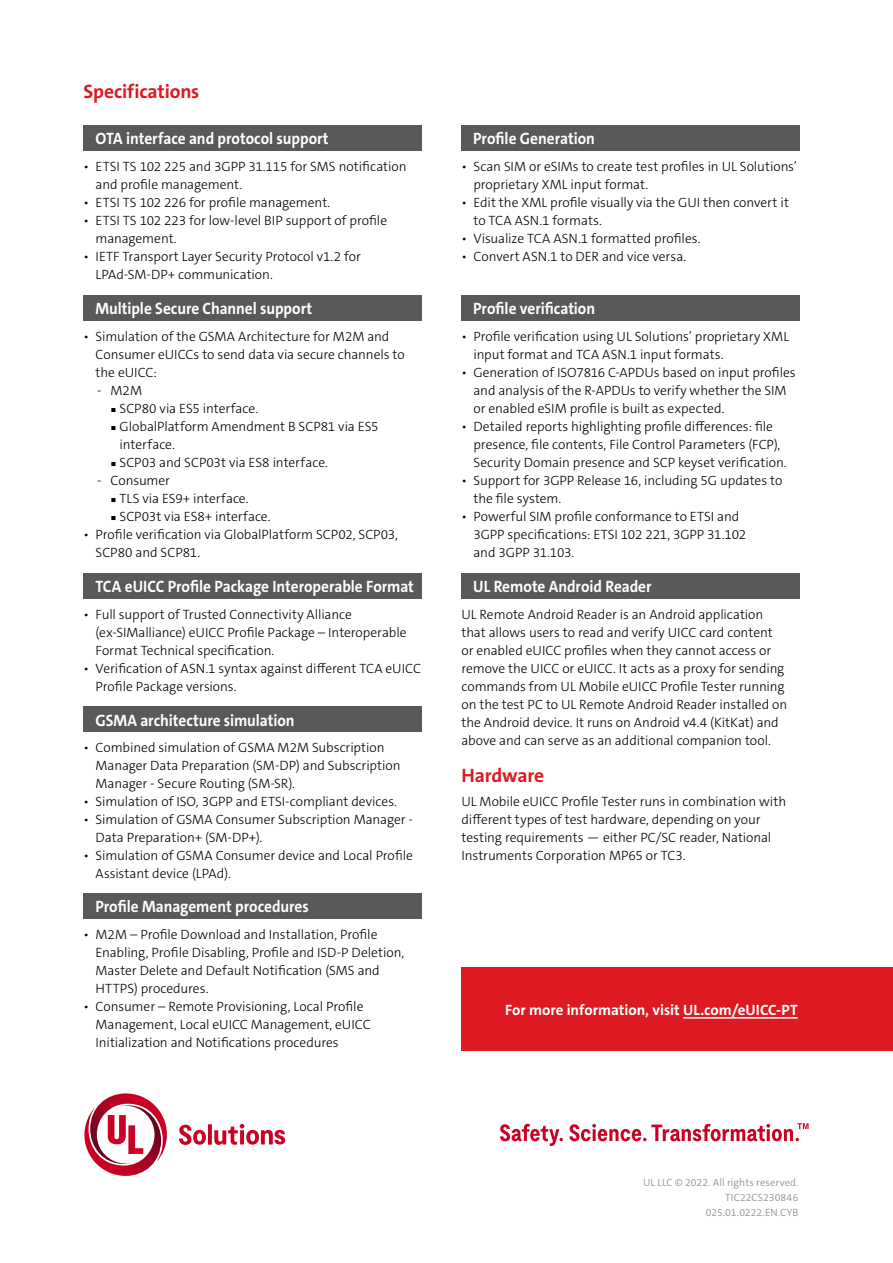
<style>
.page{position:relative;width:893px;height:1263px;background:#fff}
.page>*{position:absolute;margin:0;border:0;box-sizing:border-box;transform-origin:0 0}
.t1{font:700 19.5px "The Sans C5";letter-spacing:-.005em;color:#dd1a21}
.t2{font:700 16.5px "The Sans C5";letter-spacing:-.005em;color:#fff;scale:.93 1}
.t3{font:700 15px "The Sans C5";color:#fff}
.t4{font:300 13.5px/18px "The Sans C5";letter-spacing:-.005em;color:#000}
.t5{font:300 10.5px/15px "The Sans C5";letter-spacing:.005em;color:#939598;text-align:right}
</style>
<div class="page">
<svg style="left:84px;top:1093px;width:201px;height:83px"></svg>
<svg style="left:500px;top:1123px;width:308px;height:23px"></svg>
<div style="left:461px;top:968px;width:432px;height:83px;background:#dd1a21"></div>
<hr style="left:683px;top:1017px;width:115px;height:1px;background:#fff">
<div style="left:84px;top:125px;width:338px;height:26px;background:#58595b"></div>
<div style="left:84px;top:707px;width:338px;height:25px;background:#58595b"></div>
<div style="left:84px;top:295px;width:338px;height:25px;background:#58595b"></div>
<div style="left:84px;top:573px;width:338px;height:26px;background:#58595b"></div>
<div style="left:84px;top:893px;width:338px;height:26px;background:#58595b"></div>
<div style="left:461px;top:125px;width:339px;height:26px;background:#58595b"></div>
<div style="left:461px;top:295px;width:339px;height:25px;background:#58595b"></div>
<div style="left:461px;top:573px;width:339px;height:26px;background:#58595b"></div>
<h1 class="t1" style="left:84px;top:79px;width:117px">Specifications</h1>
<p class="t2" style="left:95px;top:128px;width:252px">OTA interface and protocol support</p>
<p class="t4" style="left:96px;top:158px;width:313px;text-indent:-12px">• ETSI TS 102 225 and 3GPP 31.115 for SMS notification and profile management.</p>
<p class="t4" style="left:84px;top:194px;width:248px">• ETSI TS 102 226 for profile management.</p>
<p class="t4" style="left:96px;top:212px;width:293px;text-indent:-12px">• ETSI TS 102 223 for low-level BIP support of profile management.</p>
<p class="t4" style="left:96px;top:248px;width:267px;text-indent:-12px">• IETF Transport Layer Security Protocol v1.2 for<br>LPAd-SM-DP+ communication.</p>
<p class="t2" style="left:95px;top:297px;width:235px">Multiple Secure Channel support</p>
<p class="t4" style="left:96px;top:327px;width:311px;text-indent:-12px">• Simulation of the GSMA Architecture for M2M and<br>Consumer eUICCs to send data via secure channels to the eUICC:</p>
<p class="t4" style="left:97px;top:381px;width:46px">- M2M</p>
<p class="t4" style="left:108px;top:399px;width:152px">▗ SCP80 via ES5 interface.</p>
<p class="t4" style="left:108px;top:417px;width:273px">▗ GlobalPlatform Amendment B SCP81 via ES5</p>
<p class="t4" style="left:120px;top:435px;width:57px">interface.</p>
<p class="t4" style="left:108px;top:453px;width:222px">▗ SCP03 and SCP03t via ES8 interface.</p>
<p class="t4" style="left:108px;top:471px;width:164px;text-indent:-11px">- Consumer<br>▗ TLS via ES9+ interface.<br>▗ SCP03t via ES8+ interface.</p>
<p class="t4" style="left:96px;top:525px;width:304px;text-indent:-12px">• Profile verification via GlobalPlatform SCP02, SCP03,<br>SCP80 and SCP81.</p>
<p class="t2" style="left:95px;top:576px;width:344px">TCA eUICC Profile Package Interoperable Format</p>
<p class="t4" style="left:96px;top:605px;width:313px;text-indent:-12px">• Full support of Trusted Connectivity Alliance (ex-SIMalliance) eUICC Profile Package – Interoperable<br>Format Technical specification.</p>
<p class="t4" style="left:96px;top:659px;width:327px;text-indent:-12px">• Verification of ASN.1 syntax against different TCA eUICC<br>Profile Package versions.</p>
<p class="t2" style="left:95px;top:709px;width:216px">GSMA architecture simulation</p>
<p class="t4" style="left:96px;top:739px;width:307px;text-indent:-12px">• Combined simulation of GSMA M2M Subscription<br>Manager Data Preparation (SM-DP) and Subscription<br>Manager - Secure Routing (SM-SR).</p>
<p class="t4" style="left:84px;top:793px;width:315px">• Simulation of ISO, 3GPP and ETSI-compliant devices.</p>
<p class="t4" style="left:96px;top:811px;width:319px;text-indent:-12px">• Simulation of GSMA Consumer Subscription Manager -<br>Data Preparation+ (SM-DP+).</p>
<p class="t4" style="left:96px;top:847px;width:319px;text-indent:-12px">• Simulation of GSMA Consumer device and Local Profile<br>Assistant device (LPAd).</p>
<p class="t2" style="left:95px;top:896px;width:231px">Profile Management procedures</p>
<p class="t4" style="left:96px;top:926px;width:310px;text-indent:-12px">• M2M – Profile Download and Installation, Profile Enabling, Profile Disabling, Profile and ISD-P Deletion, Master Delete and Default Notification (SMS and HTTPS) procedures.</p>
<p class="t4" style="left:96px;top:998px;width:277px;text-indent:-12px">• Consumer – Remote Provisioning, Local Profile<br>Management, Local eUICC Management, eUICC<br>Initialization and Notifications procedures</p>
<p class="t2" style="left:473px;top:128px;width:132px">Profile Generation</p>
<p class="t4" style="left:473px;top:158px;width:325px;text-indent:-12px">• Scan SIM or eSIMs to create test profiles in UL Solutions’ proprietary XML input format.</p>
<p class="t4" style="left:473px;top:194px;width:317px;text-indent:-12px">• Edit the XML profile visually via the GUI then convert it to TCA ASN.1 formats.</p>
<p class="t4" style="left:461px;top:230px;width:241px">• Visualize TCA ASN.1 formatted profiles.</p>
<p class="t4" style="left:461px;top:248px;width:226px">• Convert ASN.1 to DER and vice versa.</p>
<p class="t2" style="left:473px;top:297px;width:133px">Profile verification</p>
<p class="t4" style="left:473px;top:327px;width:317px;text-indent:-12px">• Profile verification using UL Solutions’ proprietary XML input format and TCA ASN.1 input formats.</p>
<p class="t4" style="left:473px;top:363px;width:324px;text-indent:-12px">• Generation of ISO7816 C-APDUs based on input profiles and analysis of the R-APDUs to verify whether the SIM or enabled eSIM profile is built as expected.</p>
<p class="t4" style="left:473px;top:417px;width:315px;text-indent:-12px">• Detailed reports highlighting profile differences: file presence, file contents, File Control Parameters (FCP),<br>Security Domain presence and SCP keyset verification.</p>
<p class="t4" style="left:473px;top:471px;width:310px;text-indent:-12px">• Support for 3GPP Release 16, including 5G updates to the file system.</p>
<p class="t4" style="left:473px;top:507px;width:274px;text-indent:-12px">• Powerful SIM profile conformance to ETSI and<br>3GPP specifications: ETSI 102 221, 3GPP 31.102 and 3GPP 31.103.</p>
<p class="t2" style="left:473px;top:576px;width:193px">UL Remote Android Reader</p>
<p class="t4" style="left:461px;top:605px;width:327px">UL Remote Android Reader is an Android application that allows users to read and verify UICC card content or enabled eUICC profiles when they cannot access or remove the UICC or eUICC. It acts as a proxy for sending commands from UL Mobile eUICC Profile Tester running on the test PC to UL Remote Android Reader installed on the Android device. It runs on Android v4.4 (KitKat) and above and can serve as an additional companion tool.</p>
<h1 class="t1" style="left:461px;top:763px;width:84px">Hardware</h1>
<p class="t4" style="left:461px;top:793px;width:326px">UL Mobile eUICC Profile Tester runs in combination with different types of test hardware, depending on your testing requirements — either PC/SC reader, National Instruments Corporation MP65 or TC3.</p>
<p class="t3" style="left:505px;top:1000px;width:294px">For more information, visit UL.com/eUICC-PT</p>
<p class="t5" style="left:643px;top:1175px;width:157px">UL LLC © 2022. All rights reserved.<br>TIC22CS230846<br>025.01.0222.EN.CYB</p>
</div>
